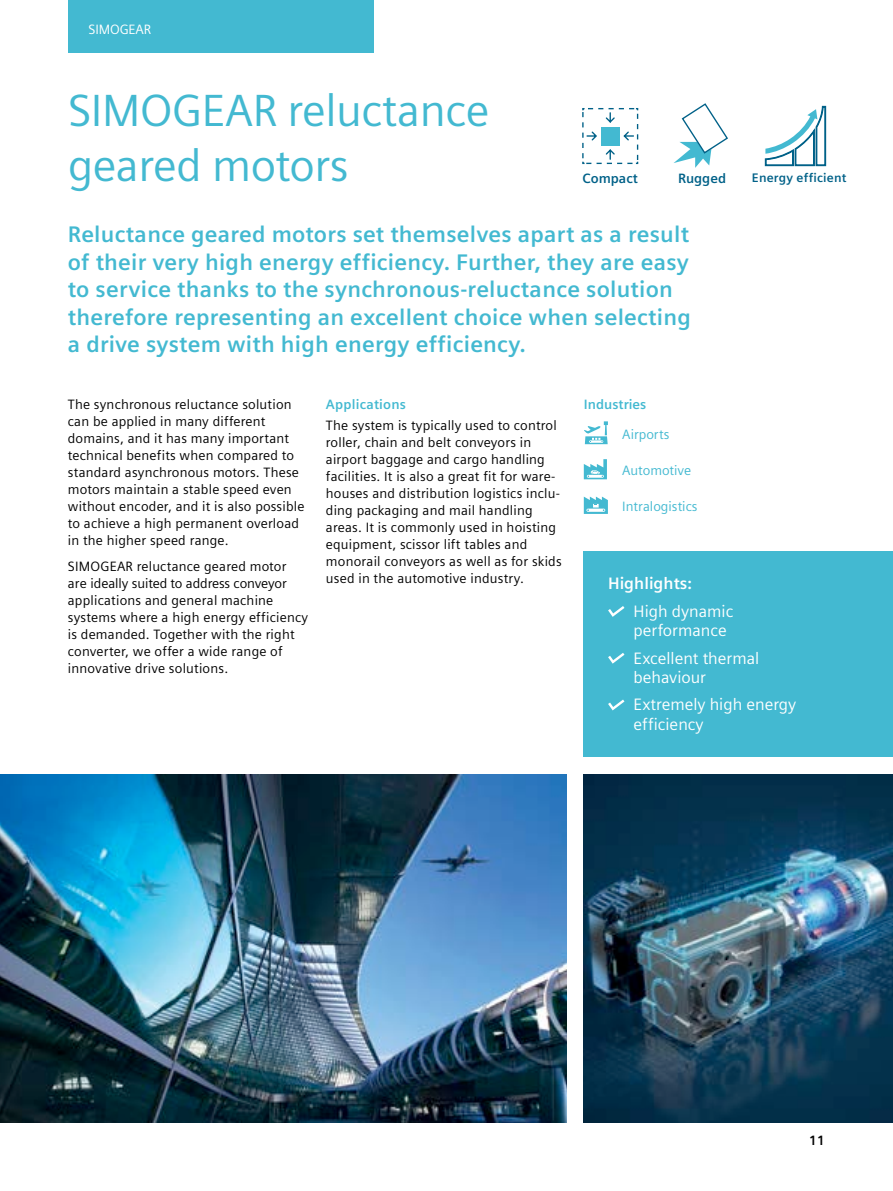
<style>
.page{position:relative;width:893px;height:1191px;background:#fff}
.page>*{position:absolute;margin:0;border:0;box-sizing:border-box;transform-origin:0 0}
.t1{font:45px/54px "Siemens Sans Global";letter-spacing:-.01em;color:#43b9d1}
.t2{font:700 22.5px/27.6px "Siemens Sans Global";letter-spacing:.01em;color:#43b9d1}
.t3{font:16.5px/19.2px "Siemens Sans Global";color:#fff}
.t4{font:700 16.5px "Siemens Sans Global";color:#fff}
.t5{font:13.5px/17px "Siemens Sans Global";letter-spacing:.015em;color:#000}
.t6{font:13.5px "Siemens Sans Global";color:#43b9d1}
.t7{font:700 13.5px "Siemens Sans Global";letter-spacing:.015em;color:#43b9d1}
.t8{font:700 13.5px "Siemens Sans Global";color:#006188}
.t9{font:13.5px "Siemens Sans Global";letter-spacing:-.01em;color:#fff}
.t10{font:700 13.5px "Siemens Sans Global";color:#000}
.t11{font:700 12.3px "Siemens Sans Global";letter-spacing:.015em;color:#006188}
</style>
<div class="page">
<div style="left:68px;top:0;width:306px;height:53px;background:#43b9d1"></div>
<img style="left:0;top:774px;width:567px;height:349px">
<img style="left:584px;top:774px;width:309px;height:349px">
<svg style="left:582px;top:108px;width:57px;height:57px"></svg>
<svg style="left:674px;top:103px;width:54px;height:65px"></svg>
<svg style="left:765px;top:106px;width:61px;height:60px"></svg>
<div style="left:584px;top:551px;width:309px;height:206px;background:#43b9d1"></div>
<svg style="left:584px;top:421px;width:24px;height:23px"></svg>
<svg style="left:584px;top:496px;width:24px;height:18px"></svg>
<svg style="left:584px;top:459px;width:23px;height:20px"></svg>
<svg style="left:608px;top:606px;width:16px;height:11px"></svg>
<svg style="left:608px;top:653px;width:16px;height:10px"></svg>
<svg style="left:608px;top:699px;width:16px;height:11px"></svg>
<p class="t9" style="left:88px;top:19px;width:64px">SIMOGEAR</p>
<h1 class="t1" style="left:68px;top:86px;width:423px">SIMOGEAR reluctance geared motors</h1>
<p class="t2" style="left:68px;top:220px;width:625px">Reluctance geared motors set themselves apart as a result of their very high energy efficiency. Further, they are easy to service thanks to the synchronous-reluctance solution therefore representing an excellent choice when selecting a drive system with high energy efficiency.</p>
<p class="t8" style="left:583px;top:170px;width:57px">Compact</p>
<p class="t8" style="left:678px;top:170px;width:49px">Rugged</p>
<p class="t11" style="left:752px;top:170px;width:96px">Energy efficient</p>
<p class="t5" style="left:68px;top:396px;width:238px">The synchronous reluctance solution can be applied in many different domains, and it has many important technical benefits when compared to standard asynchronous motors. These motors maintain a stable speed even without encoder, and it is also possible to achieve a high permanent overload in the higher speed range.</p>
<p class="t5" style="left:68px;top:558px;width:242px">SIMOGEAR reluctance geared motor are ideally suited to address conveyor applications and general machine systems where a high energy efficiency is demanded. Together with the right converter, we offer a wide range of innovative drive solutions.</p>
<p class="t7" style="left:326px;top:396px;width:82px">Applications</p>
<p class="t5" style="left:326px;top:417px;width:237px">The system is typically used to control roller, chain and belt conveyors in airport baggage and cargo handling facilities. It is also a great fit for ware&shy;houses and distribution logistics inclu&shy;ding packaging and mail handling areas. It is commonly used in hoisting equipment, scissor lift tables and monorail conveyors as well as for skids used in the automotive industry.</p>
<p class="t7" style="left:584px;top:396px;width:64px">Industries</p>
<p class="t6" style="left:622px;top:424px;width:49px">Airports</p>
<p class="t6" style="left:622px;top:460px;width:70px">Automotive</p>
<p class="t6" style="left:622px;top:496px;width:77px">Intralogistics</p>
<p class="t4" style="left:608px;top:574px;width:85px">Highlights:</p>
<p class="t3" style="left:634px;top:602px;width:101px">High dynamic performance</p>
<p class="t3" style="left:634px;top:649px;width:127px">Excellent thermal behaviour</p>
<p class="t3" style="left:634px;top:696px;width:164px">Extremely high energy efficiency</p>
<p class="t10" style="left:809px;top:1132px;width:17px">11</p>
</div>
